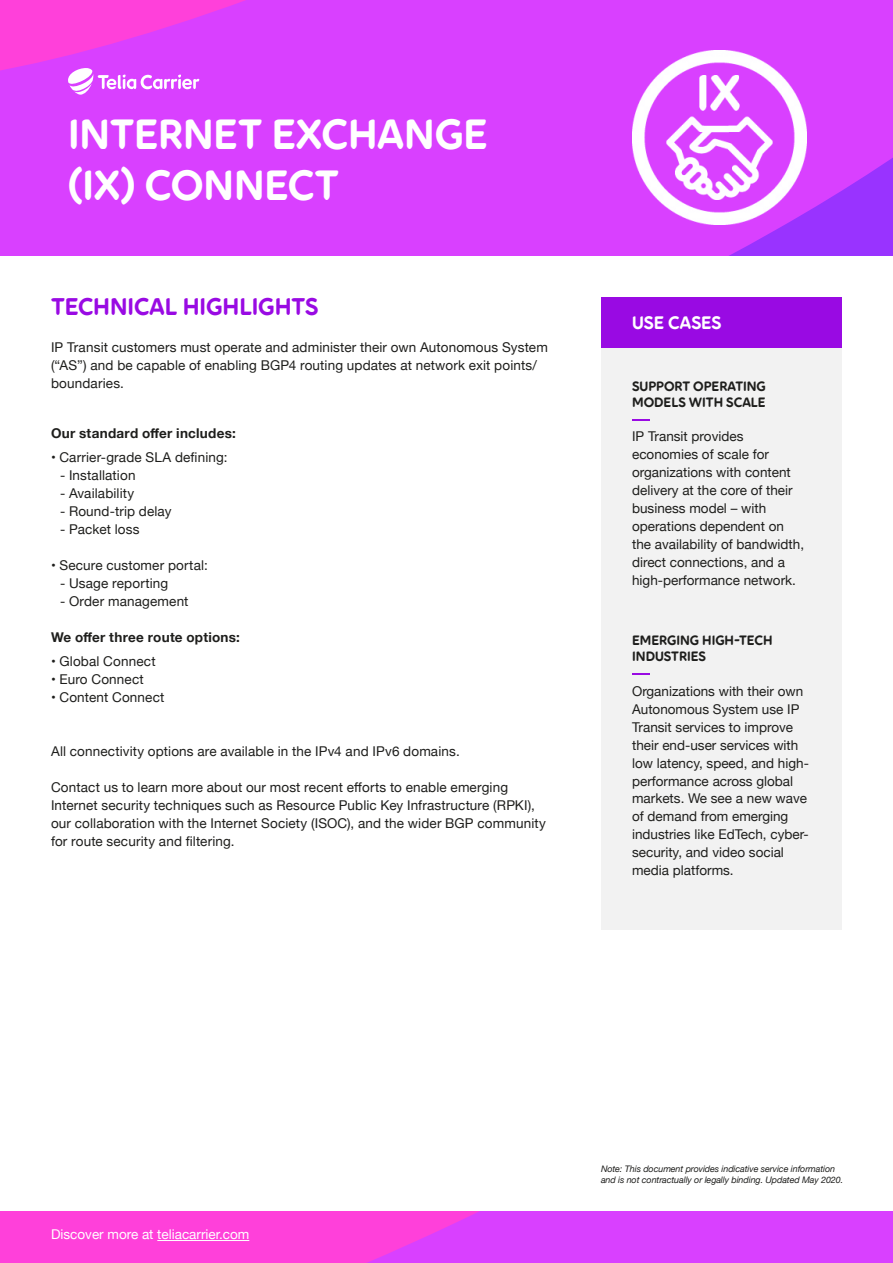
<style>
.page{position:relative;width:893px;height:1263px;background:#fff}
.page>*{position:absolute;margin:0;border:0;box-sizing:border-box;transform-origin:0 0}
.t1{font:42px/50.4px "Pebble";color:#fff}
.t2{font:24px "Pebble";color:#990ae3}
.t3{font:18px "Pebble";color:#fff}
.t4{font:13.5px/18px "Helvetica Neue";letter-spacing:.005em;color:#1e1e1c}
.t5{font:13.5px/16.2px "Pebble";color:#1e1e1c}
.t6{font:700 13.5px "Helvetica Neue";letter-spacing:.02em;color:#1e1e1c}
.t7{font:13.5px "Helvetica Neue";color:#fff}
.t8{font:italic 9px/10.8px "Helvetica Neue";letter-spacing:-.01em;color:#1e1e1c}
</style>
<div class="page">
<div style="left:601px;top:298px;width:241px;height:51px;background:#990ae3"></div>
<div style="left:601px;top:349px;width:241px;height:581px;background:#f2f2f2"></div>
<svg style="left:632px;top:419px;width:17px;height:2px"></svg>
<svg style="left:632px;top:673px;width:17px;height:2px"></svg>
<svg style="left:0;top:1212px;width:893px;height:51px;background:#eb40ed"></svg>
<svg style="left:0;top:197px;width:893px;height:57px;background:#d03eff"></svg>
<div style="left:0;top:146px;width:893px;height:51px;background:#d940ff"></div>
<div style="left:0;top:85px;width:893px;height:61px;background:#d940ff"></div>
<svg style="left:0;top:26px;width:893px;height:59px;background:#dc40fb"></svg>
<svg style="left:0;top:0;width:893px;height:26px;background:#e140f6"></svg>
<img style="left:633px;top:50px;width:174px;height:174px">
<svg style="left:68px;top:68px;width:131px;height:27px"></svg>
<hr style="left:157px;top:1240px;width:92px;height:1px;background:#fff">
<h1 class="t1" style="left:68px;top:110px;width:421px">INTERNET EXCHANGE (IX) CONNECT</h1>
<h2 class="t2" style="left:51px;top:291px;width:269px">TECHNICAL HIGHLIGHTS</h2>
<p class="t4" style="left:51px;top:339px;width:498px">IP Transit customers must operate and administer their own Autonomous System (“AS”) and be capable of enabling BGP4 routing updates at network exit points/ boundaries.</p>
<p class="t6" style="left:51px;top:423px;width:186px">Our standard offer includes:</p>
<p class="t4" style="left:51px;top:449px;width:178px">• Carrier-grade SLA defining:</p>
<p class="t4" style="left:60px;top:467px;width:77px">- Installation</p>
<p class="t4" style="left:60px;top:485px;width:76px">- Availability</p>
<p class="t4" style="left:60px;top:503px;width:113px">- Round-trip delay</p>
<p class="t4" style="left:60px;top:521px;width:81px">- Packet loss</p>
<p class="t4" style="left:51px;top:557px;width:158px">• Secure customer portal:</p>
<p class="t4" style="left:60px;top:575px;width:110px">- Usage reporting</p>
<p class="t4" style="left:60px;top:593px;width:130px">- Order management</p>
<p class="t6" style="left:51px;top:627px;width:190px">We offer three route options:</p>
<p class="t4" style="left:51px;top:653px;width:106px">• Global Connect</p>
<p class="t4" style="left:51px;top:671px;width:94px">• Euro Connect</p>
<p class="t4" style="left:51px;top:689px;width:115px">• Content Connect</p>
<p class="t4" style="left:51px;top:743px;width:410px">All connectivity options are available in the IPv4 and IPv6 domains.</p>
<p class="t4" style="left:51px;top:779px;width:496px">Contact us to learn more about our most recent efforts to enable emerging Internet security techniques such as Resource Public Key Infrastructure (RPKI), our collaboration with the Internet Society (ISOC), and the wider BGP community for route security and filtering.</p>
<h3 class="t3" style="left:632px;top:311px;width:91px">USE CASES</h3>
<p class="t5" style="left:632px;top:378px;width:135px">SUPPORT OPERATING<br>MODELS WITH SCALE</p>
<p class="t4" style="left:632px;top:428px;width:174px">IP Transit provides economies of scale for organizations with content delivery at the core of their business model – with operations dependent on the availability of bandwidth, direct connections, and a high-performance network.</p>
<p class="t5" style="left:632px;top:632px;width:142px">EMERGING HIGH-TECH<br>INDUSTRIES</p>
<p class="t4" style="left:632px;top:682px;width:178px">Organizations with their own<br>Autonomous System use IP<br>Transit services to improve their end-user services with low latency, speed, and high&shy;performance across global markets. We see a new wave of demand from emerging industries like EdTech, cyber&shy;security, and video social media platforms.</p>
<p class="t7" style="left:51px;top:1224px;width:200px">Discover more at teliacarrier.com</p>
<p class="t8" style="left:601px;top:1164px;width:244px">Note: This document provides indicative service information and is not contractually or legally binding. Updated May 2020.</p>
</div>
